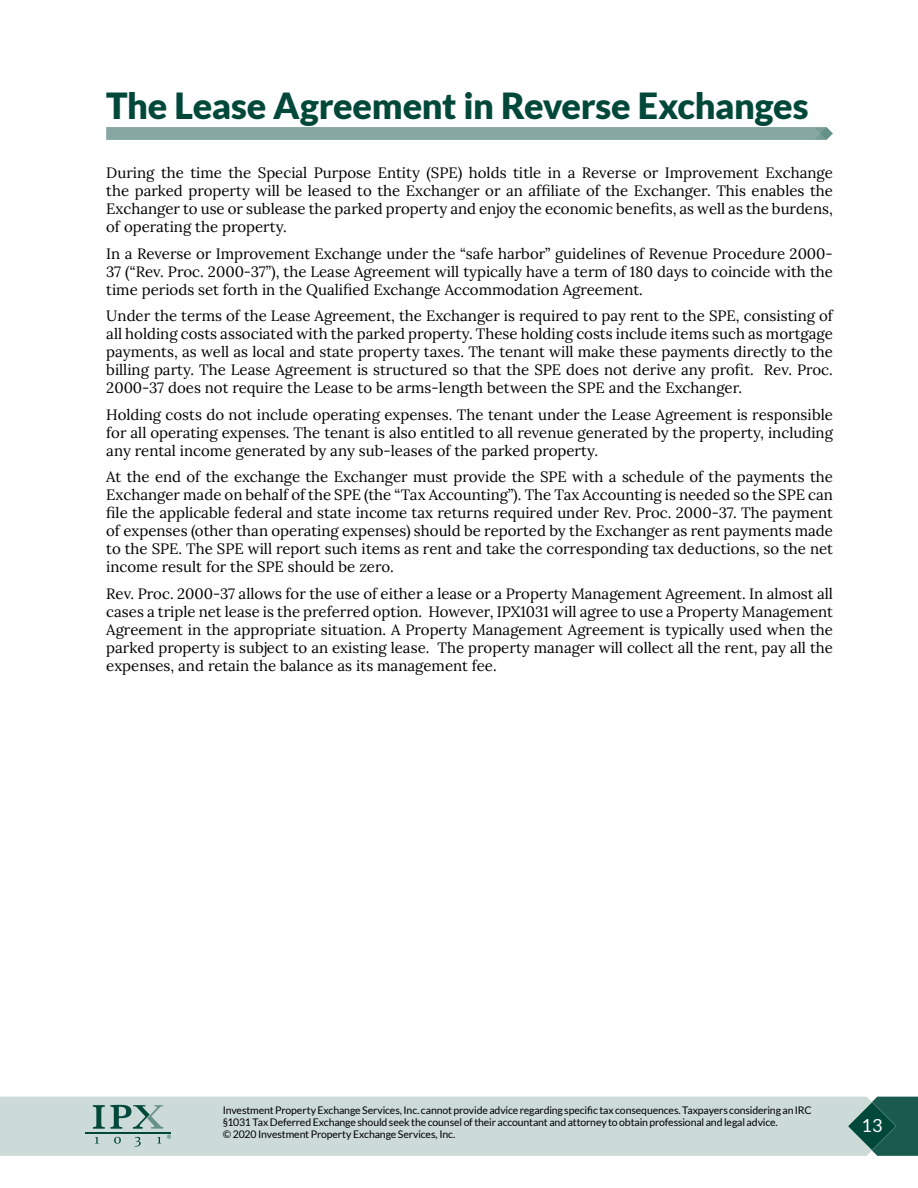
<style>
.page{position:relative;width:918px;height:1188px;background:#fff}
.page>*{position:absolute;margin:0;border:0;box-sizing:border-box;transform-origin:0 0}
.t1{font:900 36px "Lato";letter-spacing:-.005em;color:#00483a}
.t2{font:18px "Lato";color:#fff}
.t3{font:15px/18px "Lora";color:#000;text-align:justify}
.t4{font:10.5px/12px "Lato";letter-spacing:-.01em;color:#000}
</style>
<div class="page">
<div style="left:0;top:1097px;width:848px;height:59px;background:#ccdad8"></div>
<svg style="left:848px;top:1097px;width:70px;height:59px;background:#3a7167"></svg>
<svg style="left:167px;top:1135px;width:4px;height:4px"></svg>
<svg style="left:95px;top:1137px;width:4px;height:7px"></svg>
<svg style="left:114px;top:1137px;width:7px;height:7px"></svg>
<svg style="left:135px;top:1137px;width:6px;height:10px"></svg>
<svg style="left:157px;top:1137px;width:4px;height:7px"></svg>
<svg style="left:93px;top:1105px;width:70px;height:24px;background:#8aaba5"></svg>
<hr style="left:85px;top:1132px;width:86px;height:2px;background:#00483a">
<div style="left:106px;top:127px;width:727px;height:13px;background:#87a8a2"></div>
<h1 class="t1" style="left:106px;top:85px;width:704px">The Lease Agreement in Reverse Exchanges</h1>
<p class="t3" style="left:106px;top:163px;width:728px">During the time the Special Purpose Entity (SPE) holds title in a Reverse or Improvement Exchange the parked property will be leased to the Exchanger or an affiliate of the Exchanger. This enables the Exchanger to use or sublease the parked property and enjoy the economic benefits, as well as the burdens, of operating the property.</p>
<p class="t3" style="left:106px;top:243px;width:728px">In a Reverse or Improvement Exchange under the “safe harbor” guidelines of Revenue Procedure 2000- 37 (“Rev. Proc. 2000-37”), the Lease Agreement will typically have a term of 180 days to coincide with the time periods set forth in the Qualified Exchange Accommodation Agreement.</p>
<p class="t3" style="left:106px;top:306px;width:728px">Under the terms of the Lease Agreement, the Exchanger is required to pay rent to the SPE, consisting of all holding costs associated with the parked property. These holding costs include items such as mortgage payments, as well as local and state property taxes. The tenant will make these payments directly to the billing party. The Lease Agreement is structured so that the SPE does not derive any profit. Rev. Proc.<br>2000-37 does not require the Lease to be arms-length between the SPE and the Exchanger.</p>
<p class="t3" style="left:106px;top:404px;width:728px">Holding costs do not include operating expenses. The tenant under the Lease Agreement is responsible for all operating expenses. The tenant is also entitled to all revenue generated by the property, including any rental income generated by any sub-leases of the parked property.</p>
<p class="t3" style="left:106px;top:467px;width:728px">At the end of the exchange the Exchanger must provide the SPE with a schedule of the payments the Exchanger made on behalf of the SPE (the “Tax Accounting”). The Tax Accounting is needed so the SPE can file the applicable federal and state income tax returns required under Rev. Proc. 2000-37. The payment of expenses (other than operating expenses) should be reported by the Exchanger as rent payments made to the SPE. The SPE will report such items as rent and take the corresponding tax deductions, so the net income result for the SPE should be zero.</p>
<p class="t3" style="left:106px;top:583px;width:728px">Rev. Proc. 2000-37 allows for the use of either a lease or a Property Management Agreement. In almost all cases a triple net lease is the preferred option. However, IPX1031 will agree to use a Property Management Agreement in the appropriate situation. A Property Management Agreement is typically used when the parked property is subject to an existing lease. The property manager will collect all the rent, pay all the expenses, and retain the balance as its management fee.</p>
<p class="t4" style="left:223px;top:1104px;width:590px">Investment Property Exchange Services, Inc. cannot provide advice regarding specific tax consequences. Taxpayers considering an IRC §1031 Tax Deferred Exchange should seek the counsel of their accountant and attorney to obtain professional and legal advice.<br>© 2020 Investment Property Exchange Services, Inc.</p>
<p class="t2" style="left:862px;top:1115px;width:22px">13</p>
</div>
